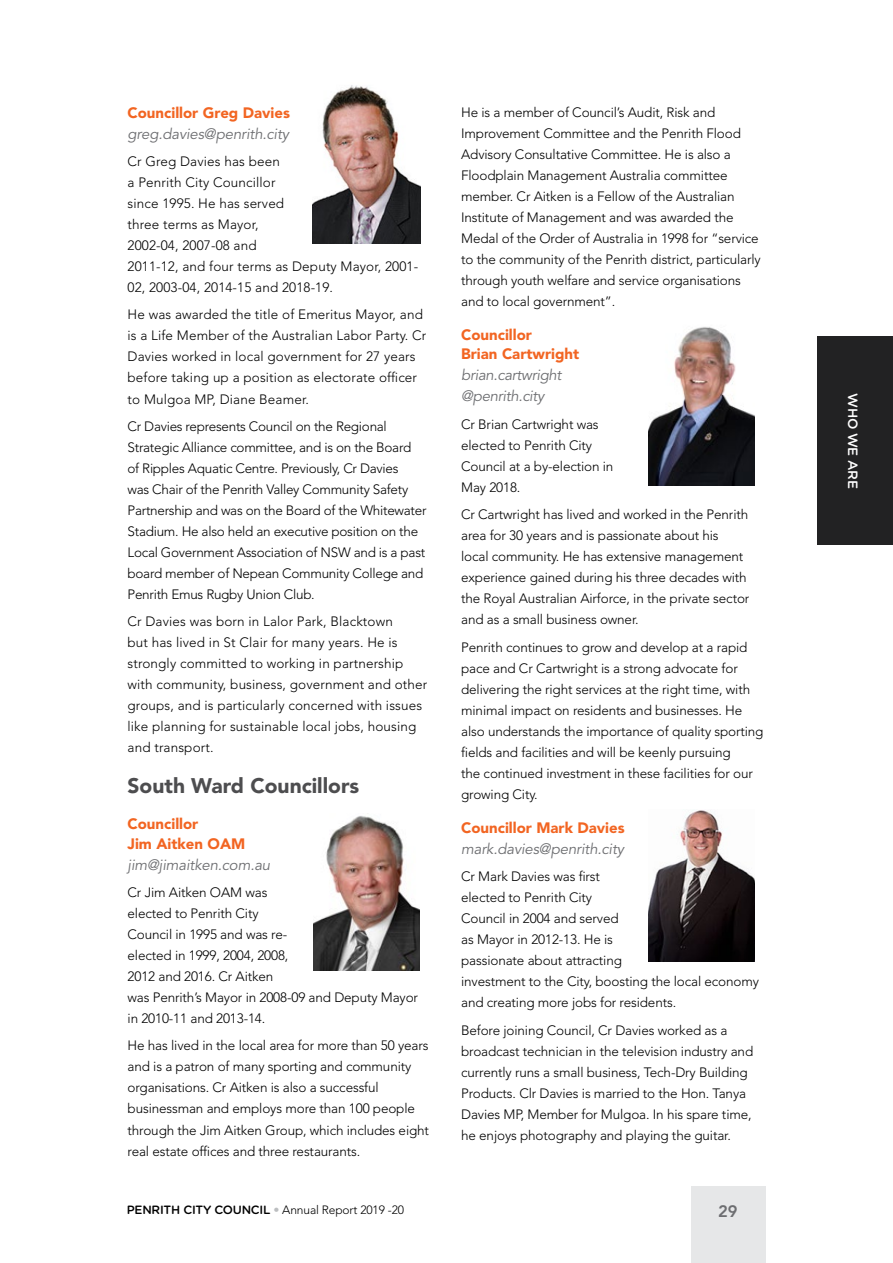
<style>
.page{position:relative;width:893px;height:1263px;background:#fff}
.page>*{position:absolute;margin:0;border:0;box-sizing:border-box;transform-origin:0 0}
.H4_Larger{font:900 21px "Avenir LT Std";color:#4d4d4f}
.t1{font:800 16.5px "Avenir LT Std";color:#6d6e71}
.Leadership_SUB{font:italic 15px/21px "Avenir LT Std";letter-spacing:-.01em;color:#6d6e71}
.Leadership_NAME{font:900 15px/19.5px "Avenir LT Std";color:#f26522}
.Body_9pt{font:300 13.5px/21px "Avenir LT Std";letter-spacing:-.01em;color:#000}
.Body_9pt-2{font:300 13.5px/21px "Avenir LT Std";letter-spacing:.01em;color:#000}
.t2{font:500 13.5px "Gotham Rounded";letter-spacing:-.02em;color:#fff}
.t3{font:300 12px "Avenir LT Std";letter-spacing:-.01em;color:#000}
.s1{font-family:"Gotham Rounded";font-weight:500}
.s2{color:#bcbec0}
</style>
<div class="page">
<img style="left:312px;top:85px;width:109px;height:159px">
<img style="left:314px;top:816px;width:106px;height:155px">
<div style="left:691px;top:1186px;width:74px;height:77px;background:#e6e7e8"></div>
<div style="left:817px;top:336px;width:76px;height:209px;background:#222223"></div>
<img style="left:648px;top:327px;width:107px;height:158px">
<img style="left:648px;top:810px;width:107px;height:151px">
<h4 class="Leadership_NAME" style="left:128px;top:103px;width:164px">Councillor Greg Davies</h4>
<h4 class="Leadership_SUB" style="left:128px;top:123px;width:163px">greg.davies@penrith.city</h4>
<p class="Body_9pt-2" style="left:128px;top:151px;width:292px">Cr Greg Davies has been<br>a Penrith City Councillor<br>since 1995. He has served<br>three terms as Mayor,<br>2002-04, 2007-08 and<br>2011-12, and four terms as Deputy Mayor, 2001-<br>02, 2003-04, 2014-15 and 2018-19.</p>
<p class="Body_9pt-2" style="left:128px;top:304px;width:300px">He was awarded the title of Emeritus Mayor, and is a Life Member of the Australian Labor Party. Cr Davies worked in local government for 27 years before taking up a position as electorate officer to Mulgoa MP, Diane Beamer.</p>
<p class="Body_9pt" style="left:128px;top:416px;width:300px">Cr Davies represents Council on the Regional Strategic Alliance committee, and is on the Board<br>of Ripples Aquatic Centre. Previously, Cr Davies<br>was Chair of the Penrith Valley Community Safety Partnership and was on the Board of the Whitewater Stadium. He also held an executive position on the Local Government Association of NSW and is a past board member of Nepean Community College and Penrith Emus Rugby Union Club.</p>
<p class="Body_9pt-2" style="left:128px;top:611px;width:301px">Cr Davies was born in Lalor Park, Blacktown<br>but has lived in St Clair for many years. He is strongly committed to working in partnership with community, business, government and other groups, and is particularly concerned with issues like planning for sustainable local jobs, housing and transport.</p>
<h4 class="H4_Larger" style="left:128px;top:773px;width:233px">South Ward Councillors</h4>
<h4 class="Leadership_NAME" style="left:128px;top:814px;width:119px">Councillor<br>Jim Aitken OAM</h4>
<h4 class="Leadership_SUB" style="left:128px;top:854px;width:144px">jim@jimaitken.com.au</h4>
<p class="Body_9pt" style="left:128px;top:882px;width:292px">Cr Jim Aitken OAM was<br>elected to Penrith City<br>Council in 1995 and was re-<br>elected in 1999, 2004, 2008,<br>2012 and 2016. Cr Aitken<br>was Penrith’s Mayor in 2008-09 and Deputy Mayor in 2010-11 and 2013-14.</p>
<p class="Body_9pt" style="left:128px;top:1035px;width:303px">He has lived in the local area for more than 50 years and is a patron of many sporting and community organisations. Cr Aitken is also a successful businessman and employs more than 100 people through the Jim Aitken Group, which includes eight real estate offices and three restaurants.</p>
<p class="Body_9pt" style="left:461px;top:101px;width:301px">He is a member of Council’s Audit, Risk and Improvement Committee and the Penrith Flood Advisory Consultative Committee. He is also a Floodplain Management Australia committee member. Cr Aitken is a Fellow of the Australian Institute of Management and was awarded the Medal of the Order of Australia in 1998 for “service to the community of the Penrith district, particularly through youth welfare and service organisations and to local government”.</p>
<h4 class="Leadership_NAME" style="left:461px;top:325px;width:120px">Councillor<br>Brian Cartwright</h4>
<h4 class="Leadership_SUB" style="left:461px;top:365px;width:102px">brian.cartwright @penrith.city</h4>
<p class="Body_9pt" style="left:461px;top:414px;width:154px">Cr Brian Cartwright was elected to Penrith City<br>Council at a by-election in<br>May 2018.</p>
<p class="Body_9pt" style="left:461px;top:504px;width:290px">Cr Cartwright has lived and worked in the Penrith area for 30 years and is passionate about his local community. He has extensive management experience gained during his three decades with the Royal Australian Airforce, in the private sector and as a small business owner.</p>
<p class="Body_9pt" style="left:461px;top:636px;width:304px">Penrith continues to grow and develop at a rapid pace and Cr Cartwright is a strong advocate for delivering the right services at the right time, with minimal impact on residents and businesses. He also understands the importance of quality sporting fields and facilities and will be keenly pursuing<br>the continued investment in these facilities for our growing City.</p>
<h4 class="Leadership_NAME" style="left:461px;top:818px;width:165px">Councillor Mark Davies</h4>
<h4 class="Leadership_SUB" style="left:461px;top:839px;width:164px">mark.davies@penrith.city</h4>
<p class="Body_9pt" style="left:461px;top:866px;width:299px">Cr Mark Davies was first<br>elected to Penrith City<br>Council in 2004 and served<br>as Mayor in 2012-13. He is<br>passionate about attracting<br>investment to the City, boosting the local economy and creating more jobs for residents.</p>
<p class="Body_9pt" style="left:461px;top:1020px;width:294px">Before joining Council, Cr Davies worked as a broadcast technician in the television industry and currently runs a small business, Tech-Dry Building Products. Clr Davies is married to the Hon. Tanya Davies MP, Member for Mulgoa. In his spare time, he enjoys photography and playing the guitar.</p>
<p class="t3" style="left:127px;top:1203px;width:279px"><span class="s1">PENRITH CITY COUNCIL</span> <span class="s2">•</span> Annual Report 2019 -20</p>
<p class="t1" style="left:718px;top:1201px;width:21px">29</p>
<p class="t2" style="left:862px;top:393px;width:97px;rotate:90deg">WHO WE ARE</p>
</div>
